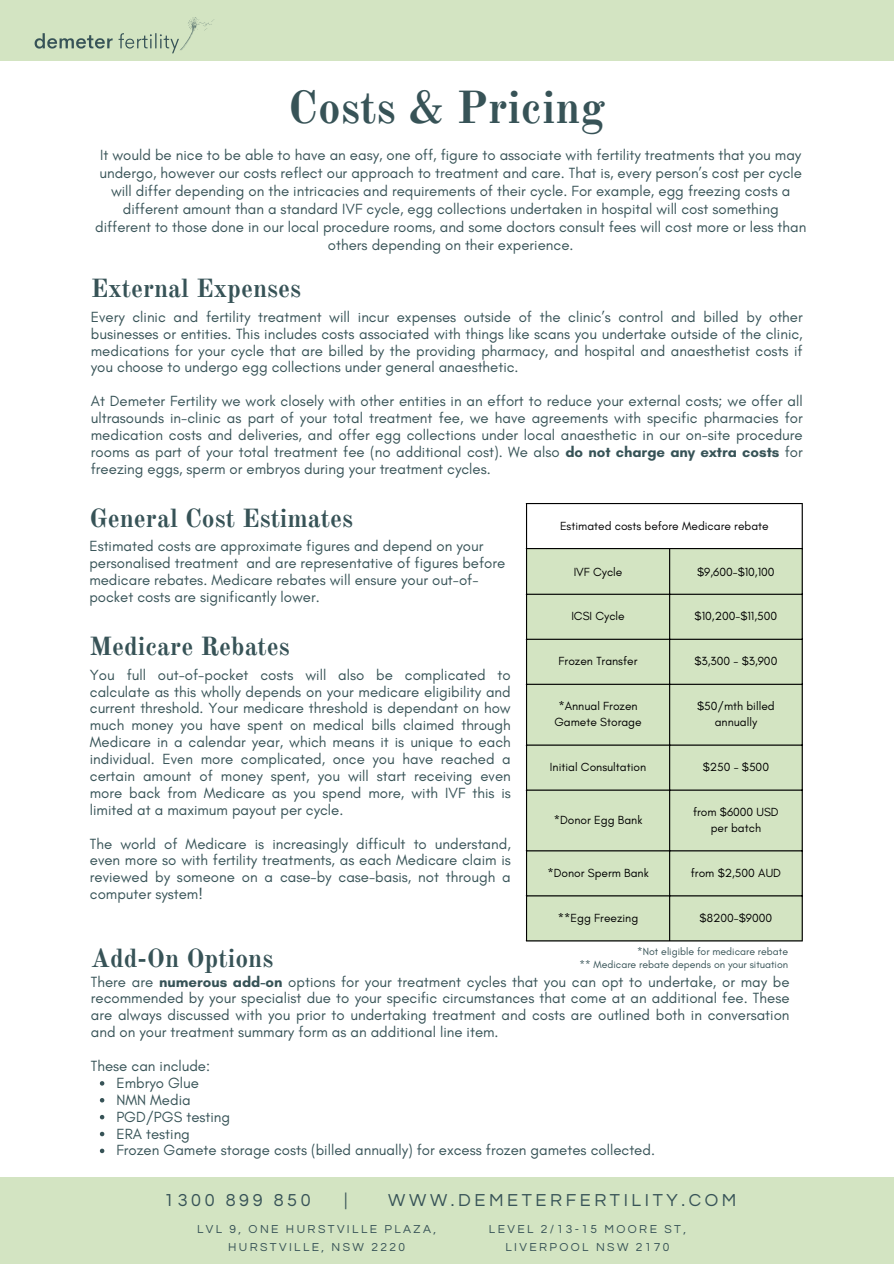
<style>
.page{position:relative;width:894px;height:1264px;background:#fff}
.page>*{position:absolute;margin:0;border:0;box-sizing:border-box;transform-origin:0 0}
.t1{font:700 45px "Old Standard TT";color:#375357}
.t2{font:700 25.5px "Old Standard TT";color:#375357}
.t3{font:18px "Questrial";letter-spacing:.2em;color:#375357}
.t4{font:15px/16.8px "Glacial Indifference";color:#375357;text-align:justify}
.t5{font:12px/16px "Glacial Indifference";color:#000;text-align:center}
.t6{font:12px/18px "Questrial";letter-spacing:.2em;color:#375357;text-align:center}
.t7{font:10.5px/12.3px "Glacial Indifference";color:#375357;text-align:right}
.s1{font-weight:700}
</style>
<div class="page">
<div style="left:0;top:0;width:893px;height:61px;background:#d3e4c2"></div>
<svg style="left:34px;top:17px;width:180px;height:36px"></svg>
<div style="left:0;top:1177px;width:893px;height:86px;background:#d3e4c2"></div>
<div style="left:527px;top:549px;width:274px;height:391px;background:#d3e4c2"></div>
<hr style="left:526px;top:504px;width:1px;height:436px;background:#000">
<hr style="left:669px;top:549px;width:1px;height:391px;background:#000">
<hr style="left:801px;top:504px;width:1px;height:436px;background:#000">
<hr style="left:526px;top:503px;width:276px;height:1px;background:#000">
<hr style="left:526px;top:548px;width:276px;height:1px;background:#000">
<hr style="left:526px;top:593px;width:276px;height:2px;background:#000">
<hr style="left:526px;top:638px;width:276px;height:2px;background:#000">
<hr style="left:526px;top:683px;width:276px;height:2px;background:#000">
<hr style="left:526px;top:744px;width:276px;height:1px;background:#000">
<hr style="left:526px;top:789px;width:276px;height:1px;background:#000">
<hr style="left:526px;top:850px;width:276px;height:1px;background:#000">
<hr style="left:526px;top:895px;width:276px;height:1px;background:#000">
<hr style="left:526px;top:940px;width:276px;height:1px;background:#000">
<svg style="left:100px;top:1081px;width:4px;height:4px"></svg>
<svg style="left:100px;top:1098px;width:4px;height:4px"></svg>
<svg style="left:100px;top:1114px;width:4px;height:5px"></svg>
<svg style="left:100px;top:1131px;width:4px;height:5px"></svg>
<svg style="left:100px;top:1148px;width:4px;height:5px"></svg>
<h1 class="t1" style="left:288px;top:80px;width:318px">Costs &amp; Pricing</h1>
<p class="t4" style="left:95px;top:146px;width:712px;line-height:18px;text-align:center">It would be nice to be able to have an easy, one off, figure to associate with fertility treatments that you may undergo, however our costs reflect our approach to treatment and care. That is, every person’s cost per cycle will differ depending on the intricacies and requirements of their cycle. For example, egg freezing costs a different amount than a standard IVF cycle, egg collections undertaken in hospital will cost something different to those done in our local procedure rooms, and some doctors consult fees will cost more or less than others depending on their experience.</p>
<h2 class="t2" style="left:91px;top:273px;width:212px">External Expenses</h2>
<p class="t4" style="left:91px;top:308px;width:713px">Every clinic and fertility treatment will incur expenses outside of the clinic’s control and billed by other businesses or entities. This includes costs associated with things like scans you undertake outside of the clinic, medications for your cycle that are billed by the providing pharmacy, and hospital and anaesthetist costs if you choose to undergo egg collections under general anaesthetic.</p>
<p class="t4" style="left:91px;top:392px;width:713px">At Demeter Fertility we work closely with other entities in an effort to reduce your external costs; we offer all ultrasounds in-clinic as part of your total treatment fee, we have agreements with specific pharmacies for medication costs and deliveries, and offer egg collections under local anaesthetic in our on-site procedure rooms as part of your total treatment fee (no additional cost). We also <span class="s1">do not charge any extra costs</span> for freezing eggs, sperm or embryos during your treatment cycles.</p>
<h2 class="t2" style="left:89px;top:502px;width:265px">General Cost Estimates</h2>
<p class="t4" style="left:89px;top:537px;width:417px;text-align:left">Estimated costs are approximate figures and depend on your personalised treatment and are representative of figures before medicare rebates. Medicare rebates will ensure your out-of&shy;pocket costs are significantly lower.</p>
<h2 class="t2" style="left:89px;top:630px;width:202px">Medicare Rebates</h2>
<p class="t4" style="left:90px;top:666px;width:422px">You full out-of-pocket costs will also be complicated to calculate as this wholly depends on your medicare eligibility and current threshold. Your medicare threshold is dependant on how much money you have spent on medical bills claimed through Medicare in a calendar year, which means it is unique to each individual. Even more complicated, once you have reached a certain amount of money spent, you will start receiving even more back from Medicare as you spend more, with IVF this is limited at a maximum payout per cycle.</p>
<p class="t4" style="left:90px;top:834px;width:422px">The world of Medicare is increasingly difficult to understand, even more so with fertility treatments, as each Medicare claim is reviewed by someone on a case-by case-basis, not through a computer system!</p>
<p class="t5" style="left:560px;top:517px;width:210px">Estimated costs before Medicare rebate</p>
<p class="t5" style="left:573px;top:563px;width:50px">IVF Cycle</p>
<p class="t5" style="left:697px;top:563px;width:79px">$9,600-$10,100</p>
<p class="t5" style="left:571px;top:608px;width:55px">ICSI Cycle</p>
<p class="t5" style="left:694px;top:608px;width:84px">$10,200-$11,500</p>
<p class="t5" style="left:558px;top:653px;width:80px">Frozen Transfer</p>
<p class="t5" style="left:694px;top:653px;width:84px">$3,300 - $3,900</p>
<p class="t5" style="left:554px;top:698px;width:89px">*Annual Frozen<br>Gamete Storage</p>
<p class="t5" style="left:697px;top:698px;width:79px">$50/mth billed annually</p>
<p class="t5" style="left:550px;top:759px;width:98px">Initial Consultation</p>
<p class="t5" style="left:702px;top:759px;width:68px">$250 - $500</p>
<p class="t5" style="left:553px;top:812px;width:90px">*Donor Egg Bank</p>
<p class="t5" style="left:692px;top:804px;width:87px">from $6000 USD per batch</p>
<p class="t5" style="left:547px;top:864px;width:103px">*Donor Sperm Bank</p>
<p class="t5" style="left:690px;top:864px;width:92px">from $2,500 AUD</p>
<p class="t5" style="left:557px;top:909px;width:82px">**Egg Freezing</p>
<p class="t5" style="left:699px;top:909px;width:74px">$8200-$9000</p>
<p class="t7" style="left:579px;top:945px;width:210px">*Not eligible for medicare rebate<br>** Medicare rebate depends on your situation</p>
<h2 class="t2" style="left:91px;top:943px;width:184px">Add-On Options</h2>
<p class="t4" style="left:91px;top:972px;width:700px">There are <span class="s1">numerous add-on</span> options for your treatment cycles that you can opt to undertake, or may be recommended by your specialist due to your specific circumstances that come at an additional fee. These are always discussed with you prior to undertaking treatment and costs are outlined both in conversation and on your treatment summary form as an additional line item.</p>
<p class="t4" style="left:116px;top:1057px;width:540px;text-align:left;text-indent:-25px">These can include:<br>Embryo Glue<br>NMN Media<br>PGD/PGS testing<br>ERA testing<br>Frozen Gamete storage costs (billed annually) for excess frozen gametes collected.</p>
<p class="t3" style="left:164px;top:1191px;width:148px">1300 899 850</p>
<p class="t3" style="left:344px;top:1191px;width:5px">|</p>
<p class="t3" style="left:388px;top:1191px;width:349px">WWW.DEMETERFERTILITY.COM</p>
<p class="t6" style="left:197px;top:1219px;width:240px">LVL 9, ONE HURSTVILLE PLAZA,<br>HURSTVILLE, NSW 2220</p>
<p class="t6" style="left:489px;top:1219px;width:198px">LEVEL 2/13-15 MOORE ST,<br>LIVERPOOL NSW 2170</p>
</div>
